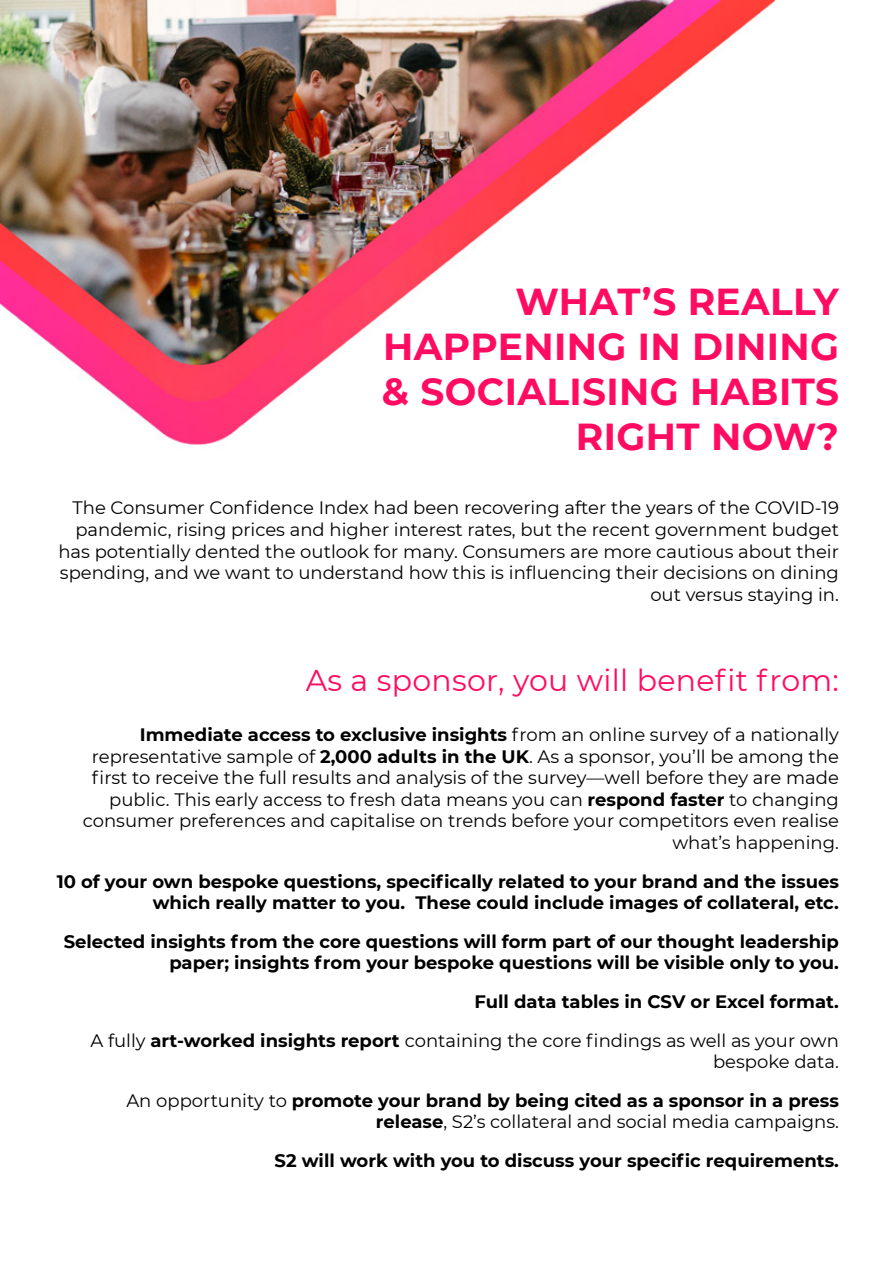
<style>
.page{position:relative;width:893px;height:1263px;background:#fff}
.page>*{position:absolute;margin:0;border:0;box-sizing:border-box;transform-origin:0 0}
.t1{font:700 37.5px/45px "Montserrat";letter-spacing:.01em;color:#ff0c62;text-align:right}
.t2{font:30px "Montserrat";letter-spacing:.01em;color:#ff0c62}
.t3{font:18px/21.6px "Montserrat";color:#000;text-align:right}
.t4{font:700 18px/38.5px "Montserrat";color:#000;text-align:right}
.s1{font-weight:700}
.s2{font-weight:400}
</style>
<div class="page">
<img style="left:0;top:0;width:776px;height:445px">
<h1 class="t1" style="left:382px;top:278px;width:459px">WHAT’S REALLY<br>HAPPENING IN DINING &amp; SOCIALISING HABITS<br>RIGHT NOW?</h1>
<p class="t3" style="left:58px;top:497px;width:782px">The Consumer Confidence Index had been recovering after the years of the COVID-19 pandemic, rising prices and higher interest rates, but the recent government budget has potentially dented the outlook for many. Consumers are more cautious about their spending, and we want to understand how this is influencing their decisions on dining out versus staying in.</p>
<h2 class="t2" style="left:306px;top:659px;width:535px">As a sponsor, you will benefit from:</h2>
<p class="t3" style="left:83px;top:723px;width:758px"><span class="s1">Immediate access to exclusive insights</span> from an online survey of a nationally representative sample of <span class="s1">2,000 adults in the UK</span>. As a sponsor, you’ll be among the first to receive the full results and analysis of the survey—well before they are made public. This early access to fresh data means you can <span class="s1">respond faster</span> to changing consumer preferences and capitalise on trends before your competitors even realise what’s happening.</p>
<p class="t4" style="left:57px;top:869px;width:784px;line-height:21.6px">10 of your own bespoke questions, specifically related to your brand and the issues which really matter to you. These could include images of collateral, etc.</p>
<p class="t4" style="left:64px;top:930px;width:777px;line-height:21.6px">Selected insights from the core questions will form part of our thought leadership paper; insights from your bespoke questions will be visible only to you.</p>
<p class="t4" style="left:90px;top:981px;width:750px">Full data tables in CSV or Excel format.<br><span class="s2">A fully</span> art-worked insights report <span class="s2">containing the core findings as well as your own</span></p>
<p class="t4" style="left:126px;top:1042px;width:714px"><span class="s2">bespoke data.<br>An opportunity to</span> promote your brand by being cited as a sponsor in a press</p>
<p class="t4" style="left:275px;top:1102px;width:566px">release<span class="s2">, S2’s collateral and social media campaigns.<br></span>S2 will work with you to discuss your specific requirements.</p>
</div>
